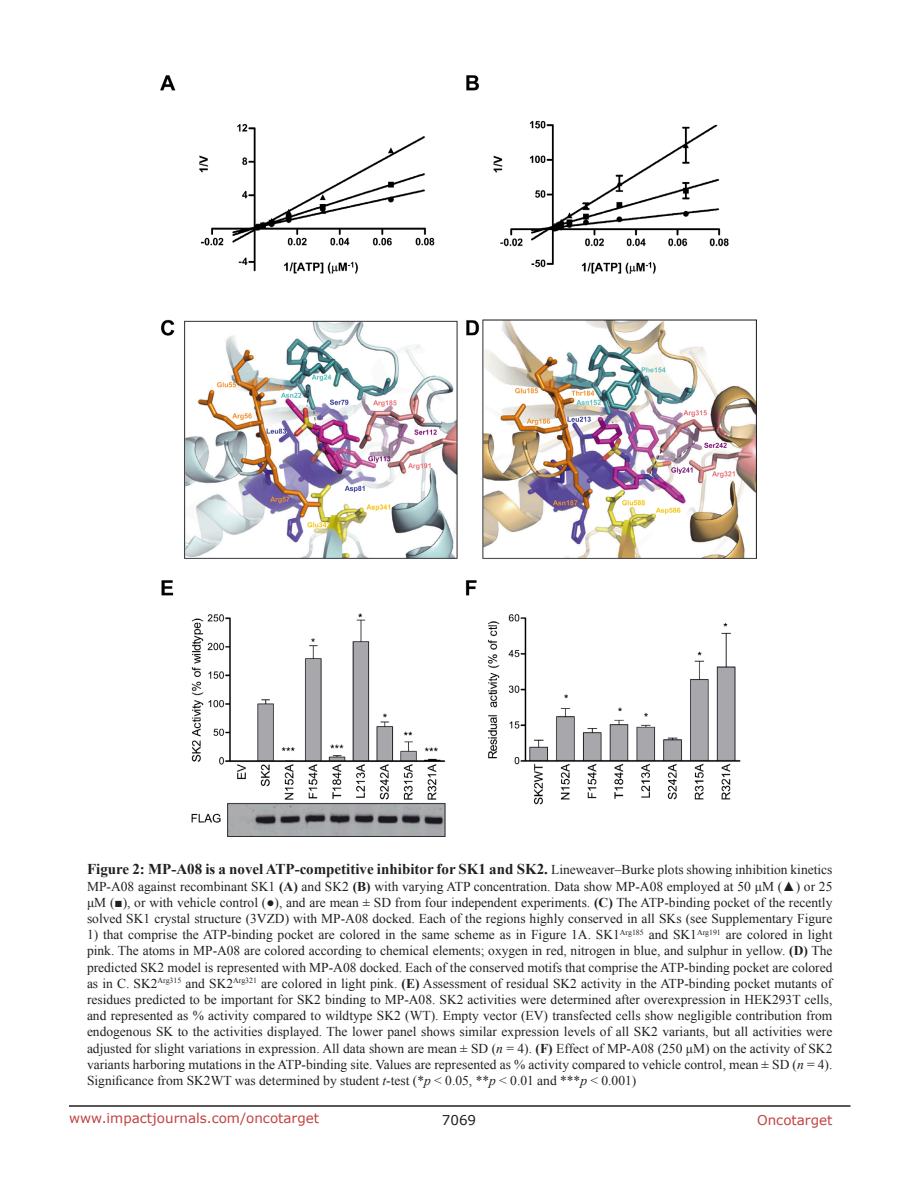
<style>
.page{position:relative;width:918px;height:1188px;background:#fff}
.page>*{position:absolute;margin:0;border:0;box-sizing:border-box;transform-origin:0 0}
.FigureText{font:700 15px "Times New Roman";color:#231f20}
.FigureText-2{font:13.5px/16.2px "Times New Roman";color:#231f20;text-align:justify}
.t1{font:13.5px "Verdana";color:#c24141}
.t2{font:13.5px "Verdana";color:#231f20}
.s1{font-weight:400;font-size:13.5px}
.s2{font-weight:700}
.s3{font-style:italic}
</style>
<div class="page">
<hr style="left:69px;top:1105px;width:781px;height:2px;background:#231f20">
<img style="left:160px;top:76px;width:597px;height:761px">
<p class="FigureText" style="left:87px;top:859px;width:747px">Figure 2: MP-A08 is a novel ATP-competitive inhibitor for SK1 and SK2. <span class="s1">Lineweaver–Burke plots showing inhibition kinetics</span></p>
<p class="FigureText-2" style="left:87px;top:878px;width:747px">MP-A08 against recombinant SK1 <span class="s2">(A)</span> and SK2 <span class="s2">(B)</span> with varying ATP concentration. Data show MP-A08 employed at 50 μM (▲) or 25 μM (■), or with vehicle control (●), and are mean ± SD from four independent experiments. <span class="s2">(C)</span> The ATP-binding pocket of the recently solved SK1 crystal structure (3VZD) with MP-A08 docked. Each of the regions highly conserved in all SKs (see Supplementary Figure</p>
<p class="FigureText-2" style="left:87px;top:926px;width:747px">1) that comprise the ATP-binding pocket are colored in the same scheme as in Figure 1A. SK1<sup>Arg185</sup> and SK1<sup>Arg191</sup> are colored in light pink. The atoms in MP-A08 are colored according to chemical elements; oxygen in red, nitrogen in blue, and sulphur in yellow. <span class="s2">(D)</span> The predicted SK2 model is represented with MP-A08 docked. Each of the conserved motifs that comprise the ATP-binding pocket are colored as in C. SK2<sup>Arg315</sup> and SK2<sup>Arg321</sup> are colored in light pink. <span class="s2">(E)</span> Assessment of residual SK2 activity in the ATP-binding pocket mutants of residues predicted to be important for SK2 binding to MP-A08. SK2 activities were determined after overexpression in HEK293T cells, and represented as % activity compared to wildtype SK2 (WT). Empty vector (EV) transfected cells show negligible contribution from endogenous SK to the activities displayed. The lower panel shows similar expression levels of all SK2 variants, but all activities were adjusted for slight variations in expression. All data shown are mean ± SD (<span class="s3">n</span> = 4). <span class="s2">(F)</span> Effect of MP-A08 (250 μM) on the activity of SK2 variants harboring mutations in the ATP-binding site. Values are represented as % activity compared to vehicle control, mean ± SD (<span class="s3">n</span> = 4).<br>Significance from SK2WT was determined by student <span class="s3">t</span>-test (*<span class="s3">p</span> &lt; 0.05, **<span class="s3">p</span> &lt; 0.01 and ***<span class="s3">p</span> &lt; 0.001)</p>
<p class="t1" style="left:69px;top:1109px;width:252px">www.impactjournals.com/oncotarget</p>
<p class="t2" style="left:442px;top:1111px;width:36px">7069</p>
<p class="t1" style="left:757px;top:1111px;width:77px">Oncotarget</p>
</div>
